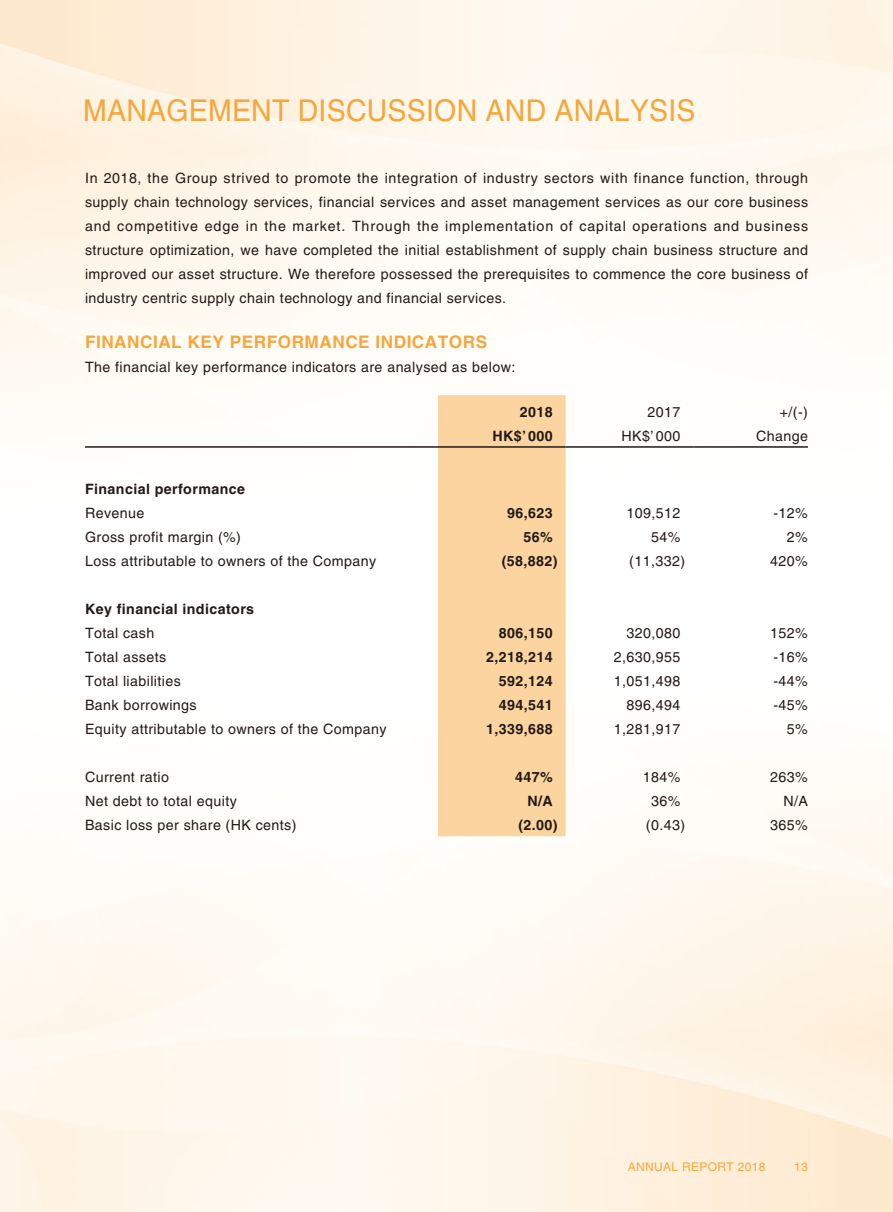
<style>
.page{position:relative;width:893px;height:1212px;background:#fff}
.page>*{position:absolute;margin:0;border:0;box-sizing:border-box;transform-origin:0 0}
.t1{font:30px "Helvetica LT Std";letter-spacing:.01em;color:#f5a73c;scale:.95 1}
._01_Heading_1{font:700 17.25px "Helvetica LT Std";letter-spacing:.03em;color:#f5a73c}
._00_Body_text{font:14.25px/24px "Helvetica LT Std";letter-spacing:.03em;color:#231916;text-align:justify}
._50_Table_Body{font:14.25px "Helvetica LT Std";letter-spacing:.03em;color:#231916}
._50_Table_Body-2{font:700 14.25px "Helvetica LT Std";letter-spacing:.03em;color:#231916}
.t2{font:12px "Helvetica LT Std";letter-spacing:.03em;color:#f5a73c}
</style>
<div class="page">
<div style="left:438px;top:395px;width:128px;height:441px;background:#fbd4a0"></div>
<hr style="left:85px;top:446px;width:353px;height:2px;background:#231916">
<hr style="left:438px;top:446px;width:128px;height:2px;background:#231916">
<hr style="left:566px;top:446px;width:127px;height:2px;background:#231916">
<hr style="left:693px;top:446px;width:115px;height:2px;background:#231916">
<h1 class="t1" style="left:83px;top:93px;width:646px">MANAGEMENT DISCUSSION AND ANALYSIS</h1>
<p class="_00_Body_text" style="left:85px;top:166px;width:725px">In 2018, the Group strived to promote the integration of industry sectors with finance function, through supply chain technology services, financial services and asset management services as our core business and competitive edge in the market. Through the implementation of capital operations and business structure optimization, we have completed the initial establishment of supply chain business structure and improved our asset structure. We therefore possessed the prerequisites to commence the core business of industry centric supply chain technology and financial services.</p>
<p class="_01_Heading_1" style="left:85px;top:331px;width:404px">FINANCIAL KEY PERFORMANCE INDICATORS</p>
<p class="_00_Body_text" style="left:85px;top:355px;width:432px">The financial key performance indicators are analysed as below:</p>
<p class="_50_Table_Body-2" style="left:520px;top:404px;width:34px">2018</p>
<p class="_50_Table_Body" style="left:647px;top:404px;width:34px">2017</p>
<p class="_50_Table_Body" style="left:780px;top:404px;width:30px">+/(‑)</p>
<p class="_50_Table_Body-2" style="left:492px;top:428px;width:62px">HK$’000</p>
<p class="_50_Table_Body" style="left:622px;top:428px;width:60px">HK$’000</p>
<p class="_50_Table_Body" style="left:756px;top:428px;width:53px">Change</p>
<p class="_50_Table_Body-2" style="left:85px;top:480px;width:162px">Financial performance</p>
<p class="_50_Table_Body" style="left:85px;top:505px;width:61px">Revenue</p>
<p class="_50_Table_Body-2" style="left:507px;top:504px;width:47px">96,623</p>
<p class="_50_Table_Body" style="left:626px;top:505px;width:55px">109,512</p>
<p class="_50_Table_Body" style="left:773px;top:505px;width:36px">‑12%</p>
<p class="_50_Table_Body" style="left:85px;top:529px;width:157px">Gross profit margin (%)</p>
<p class="_50_Table_Body-2" style="left:523px;top:528px;width:31px">56%</p>
<p class="_50_Table_Body" style="left:651px;top:529px;width:31px">54%</p>
<p class="_50_Table_Body" style="left:787px;top:529px;width:22px">2%</p>
<p class="_50_Table_Body" style="left:85px;top:553px;width:293px">Loss attributable to owners of the Company</p>
<p class="_50_Table_Body-2" style="left:502px;top:552px;width:57px">(58,882)</p>
<p class="_50_Table_Body" style="left:629px;top:553px;width:57px">(11,332)</p>
<p class="_50_Table_Body" style="left:770px;top:553px;width:39px">420%</p>
<p class="_50_Table_Body-2" style="left:85px;top:600px;width:171px">Key financial indicators</p>
<p class="_50_Table_Body" style="left:85px;top:625px;width:71px">Total cash</p>
<p class="_50_Table_Body-2" style="left:499px;top:624px;width:55px">806,150</p>
<p class="_50_Table_Body" style="left:626px;top:625px;width:55px">320,080</p>
<p class="_50_Table_Body" style="left:770px;top:625px;width:39px">152%</p>
<p class="_50_Table_Body" style="left:85px;top:649px;width:83px">Total assets</p>
<p class="_50_Table_Body-2" style="left:486px;top:648px;width:68px">2,218,214</p>
<p class="_50_Table_Body" style="left:614px;top:649px;width:68px">2,630,955</p>
<p class="_50_Table_Body" style="left:773px;top:649px;width:36px">‑16%</p>
<p class="_50_Table_Body" style="left:85px;top:673px;width:97px">Total liabilities</p>
<p class="_50_Table_Body-2" style="left:499px;top:672px;width:55px">592,124</p>
<p class="_50_Table_Body" style="left:614px;top:673px;width:68px">1,051,498</p>
<p class="_50_Table_Body" style="left:773px;top:673px;width:36px">‑44%</p>
<p class="_50_Table_Body" style="left:85px;top:697px;width:113px">Bank borrowings</p>
<p class="_50_Table_Body-2" style="left:499px;top:696px;width:55px">494,541</p>
<p class="_50_Table_Body" style="left:626px;top:697px;width:55px">896,494</p>
<p class="_50_Table_Body" style="left:773px;top:697px;width:36px">‑45%</p>
<p class="_50_Table_Body" style="left:85px;top:721px;width:303px">Equity attributable to owners of the Company</p>
<p class="_50_Table_Body-2" style="left:486px;top:720px;width:68px">1,339,688</p>
<p class="_50_Table_Body" style="left:614px;top:721px;width:68px">1,281,917</p>
<p class="_50_Table_Body" style="left:787px;top:721px;width:22px">5%</p>
<p class="_50_Table_Body" style="left:85px;top:769px;width:85px">Current ratio</p>
<p class="_50_Table_Body-2" style="left:515px;top:768px;width:39px">447%</p>
<p class="_50_Table_Body" style="left:643px;top:769px;width:39px">184%</p>
<p class="_50_Table_Body" style="left:770px;top:769px;width:39px">263%</p>
<p class="_50_Table_Body" style="left:85px;top:793px;width:153px">Net debt to total equity</p>
<p class="_50_Table_Body-2" style="left:527px;top:792px;width:27px">N/A</p>
<p class="_50_Table_Body" style="left:651px;top:793px;width:31px">36%</p>
<p class="_50_Table_Body" style="left:783px;top:793px;width:26px">N/A</p>
<p class="_50_Table_Body" style="left:85px;top:817px;width:213px">Basic loss per share (HK cents)</p>
<p class="_50_Table_Body-2" style="left:518px;top:816px;width:41px">(2.00)</p>
<p class="_50_Table_Body" style="left:646px;top:817px;width:41px">(0.43)</p>
<p class="_50_Table_Body" style="left:770px;top:817px;width:39px">365%</p>
<p class="t2" style="left:628px;top:1160px;width:139px">ANNUAL REPORT 2018</p>
<p class="t2" style="left:794px;top:1159px;width:15px">13</p>
</div>
